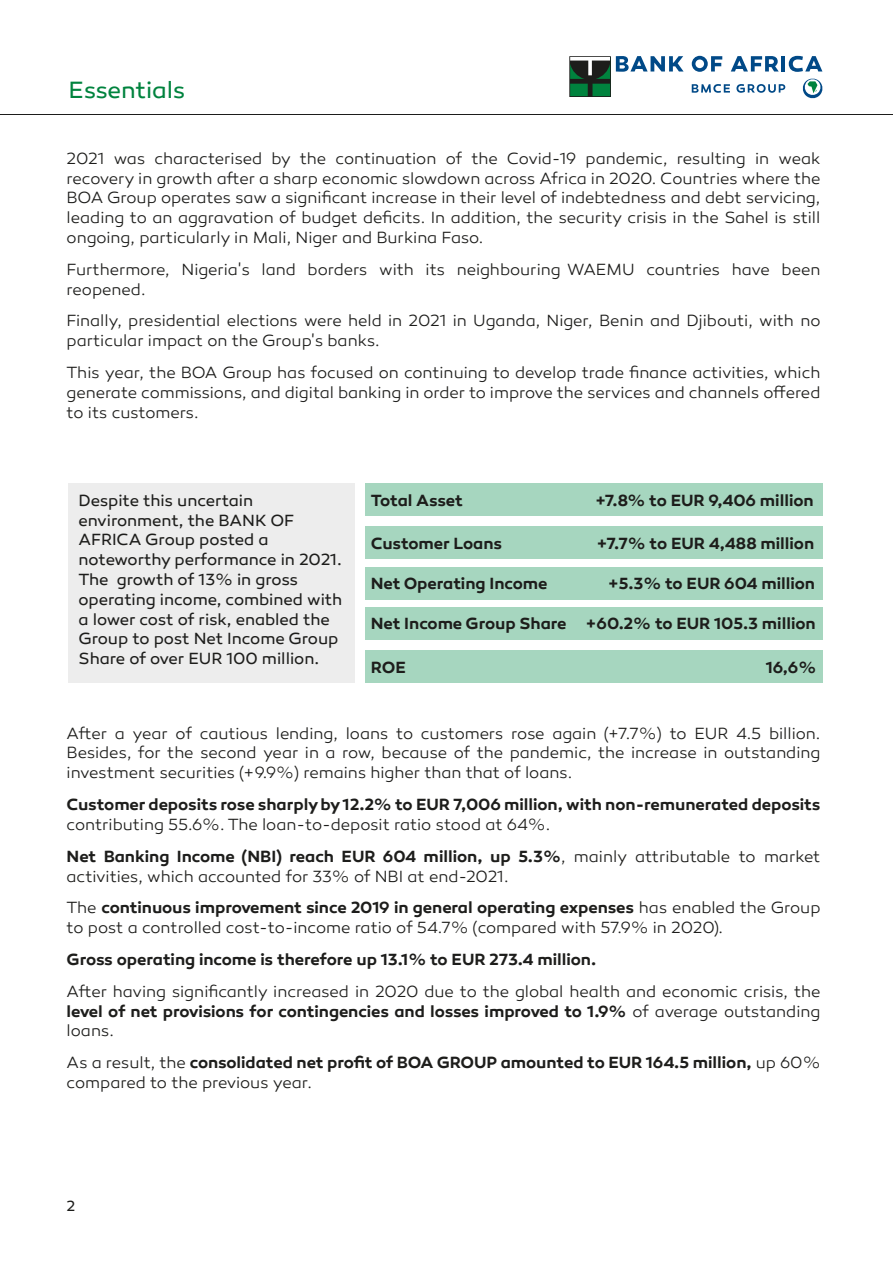
<style>
.page{position:relative;width:893px;height:1263px;background:#fff}
.page>*{position:absolute;margin:0;border:0;box-sizing:border-box;transform-origin:0 0}
.t1{font:24px "Canaro";letter-spacing:-.005em;color:#00833e}
.t2{font:300 16.5px/19.8px "Canaro";letter-spacing:-.005em;color:#1d1d1b;text-align:justify}
.t3{font:600 16.5px/19.8px "Canaro";letter-spacing:-.005em;color:#1d1d1b}
.t4{font:16.5px/19.8px "Canaro";letter-spacing:-.005em;color:#1d1d1b}
.t5{font:15px "Canaro";color:#1d1d1b}
.s1{font-weight:600}
.s2{font-weight:300}
</style>
<div class="page">
<svg style="left:569px;top:56px;width:115px;height:41px"></svg>
<svg style="left:692px;top:56px;width:30px;height:16px"></svg>
<svg style="left:731px;top:56px;width:48px;height:16px"></svg>
<hr style="left:781px;top:56px;width:4px;height:16px;background:#004987">
<svg style="left:789px;top:56px;width:33px;height:16px"></svg>
<svg style="left:802px;top:78px;width:21px;height:21px"></svg>
<svg style="left:692px;top:84px;width:38px;height:9px"></svg>
<svg style="left:736px;top:84px;width:49px;height:9px"></svg>
<hr style="left:0;top:114px;width:893px;height:1px;background:#1d1d1b">
<div style="left:365px;top:484px;width:457px;height:32px;background:#a6d6bf"></div>
<div style="left:365px;top:526px;width:457px;height:32px;background:#a6d6bf"></div>
<div style="left:365px;top:567px;width:457px;height:32px;background:#a6d6bf"></div>
<div style="left:365px;top:608px;width:457px;height:32px;background:#a6d6bf"></div>
<div style="left:365px;top:651px;width:457px;height:32px;background:#a6d6bf"></div>
<div style="left:68px;top:484px;width:287px;height:199px;background:#ededed"></div>
<h1 class="t1" style="left:69px;top:76px;width:118px">Essentials</h1>
<p class="t2" style="left:67px;top:149px;width:755px">2021 was characterised by the continuation of the Covid-19 pandemic, resulting in weak recovery in growth after a sharp economic slowdown across Africa in 2020. Countries where the BOA Group operates saw a significant increase in their level of indebtedness and debt servicing, leading to an aggravation of budget deficits. In addition, the security crisis in the Sahel is still ongoing, particularly in Mali, Niger and Burkina Faso.</p>
<p class="t2" style="left:67px;top:260px;width:755px">Furthermore, Nigeria's land borders with its neighbouring WAEMU countries have been reopened.</p>
<p class="t2" style="left:67px;top:311px;width:755px">Finally, presidential elections were held in 2021 in Uganda, Niger, Benin and Djibouti, with no particular impact on the Group's banks.</p>
<p class="t2" style="left:67px;top:363px;width:755px">This year, the BOA Group has focused on continuing to develop trade finance activities, which generate commissions, and digital banking in order to improve the services and channels offered to its customers.</p>
<p class="t4" style="left:79px;top:490px;width:265px">Despite this uncertain environment, the BANK OF<br>AFRICA Group posted a noteworthy performance in 2021.<br>The growth of 13% in gross operating income, combined with a lower cost of risk, enabled the<br>Group to post Net Income Group<br>Share of over EUR 100 million.</p>
<p class="t3" style="left:371px;top:490px;width:93px">Total Asset</p>
<p class="t3" style="left:595px;top:490px;width:220px">+7.8% to EUR 9,406 million</p>
<p class="t3" style="left:371px;top:533px;width:133px">Customer Loans</p>
<p class="t3" style="left:597px;top:533px;width:219px">+7.7% to EUR 4,488 million</p>
<p class="t3" style="left:371px;top:574px;width:178px">Net Operating Income</p>
<p class="t3" style="left:608px;top:574px;width:209px">+5.3% to EUR 604 million</p>
<p class="t3" style="left:371px;top:614px;width:446px">Net Income Group Share +60.2% to EUR 105.3 million</p>
<p class="t3" style="left:371px;top:657px;width:36px">ROE</p>
<p class="t3" style="left:766px;top:657px;width:52px">16,6%</p>
<p class="t2" style="left:67px;top:723px;width:755px">After a year of cautious lending, loans to customers rose again (+7.7%) to EUR 4.5 billion.<br>Besides, for the second year in a row, because of the pandemic, the increase in outstanding investment securities (+9.9%) remains higher than that of loans.</p>
<p class="t3" style="left:67px;top:794px;width:755px">Customer deposits rose sharply by 12.2% to EUR 7,006 million, with non-remunerated deposits</p>
<p class="t2" style="left:67px;top:809px;width:755px;line-height:31.8px">contributing 55.6%. The loan-to-deposit ratio stood at 64%.<br><span class="s1">Net Banking Income (NBI) reach EUR 604 million, up 5.3%</span>, mainly attributable to market</p>
<p class="t2" style="left:67px;top:860px;width:755px;line-height:31.8px">activities, which accounted for 33% of NBI at end-2021.<br>The <span class="s1">continuous improvement since 2019 in general operating expenses</span> has enabled the Group</p>
<p class="t2" style="left:67px;top:918px;width:658px">to post a controlled cost-to-income ratio of 54.7% (compared with 57.9% in 2020).</p>
<p class="t3" style="left:67px;top:949px;width:531px">Gross operating income is therefore up 13.1% to EUR 273.4 million.</p>
<p class="t2" style="left:67px;top:981px;width:755px">After having significantly increased in 2020 due to the global health and economic crisis, the <span class="s1">level of net provisions for contingencies and losses improved to 1.9%</span> of average outstanding loans.</p>
<p class="t3" style="left:67px;top:1052px;width:755px"><span class="s2">As a result, the</span> consolidated net profit of BOA GROUP amounted to EUR 164.5 million, <span class="s2">up 60% compared to the previous year.</span></p>
<p class="t5" style="left:67px;top:1197px;width:10px">2</p>
</div>
